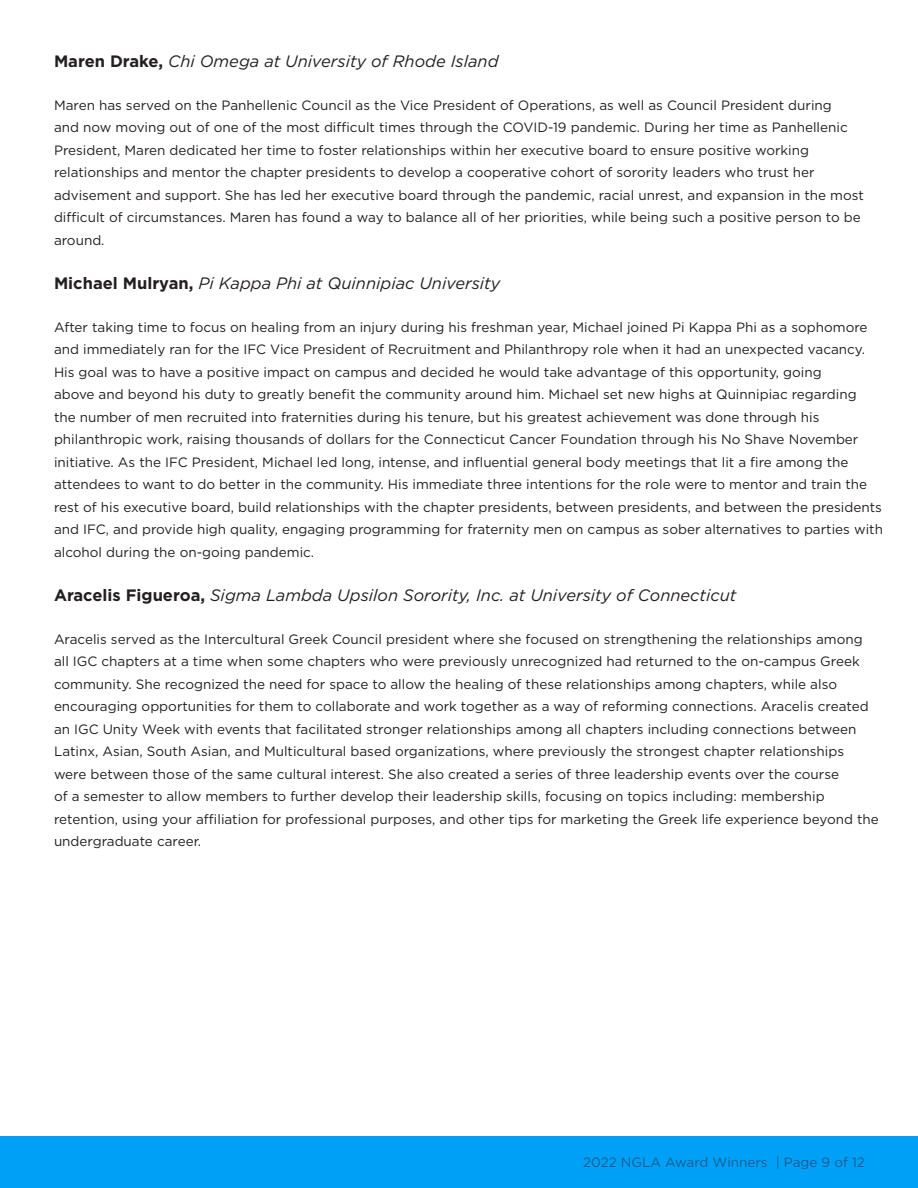
<style>
.page{position:relative;width:918px;height:1188px;background:#fff}
.page>*{position:absolute;margin:0;border:0;box-sizing:border-box;transform-origin:0 0}
.t1{font:italic 16.5px "Gotham";color:#231f20}
.t2{font:13.5px/22.5px "Gotham";color:#231f20}
.t3{font:13.5px "Gotham";color:#175d91}
.s1{font-weight:700;font-style:normal}
</style>
<div class="page">
<div style="left:0;top:1136px;width:918px;height:52px;background:#00a0f7"></div>
<p class="t1" style="left:54px;top:51px;width:446px"><span class="s1">Maren Drake,</span> Chi Omega at University of Rhode Island</p>
<p class="t2" style="left:54px;top:94px;width:811px">Maren has served on the Panhellenic Council as the Vice President of Operations, as well as Council President during<br>and now moving out of one of the most difficult times through the COVID-19 pandemic. During her time as Panhellenic President, Maren dedicated her time to foster relationships within her executive board to ensure positive working relationships and mentor the chapter presidents to develop a cooperative cohort of sorority leaders who trust her advisement and support. She has led her executive board through the pandemic, racial unrest, and expansion in the most difficult of circumstances. Maren has found a way to balance all of her priorities, while being such a positive person to be around.</p>
<p class="t1" style="left:54px;top:273px;width:448px"><span class="s1">Michael Mulryan,</span> Pi Kappa Phi at Quinnipiac University</p>
<p class="t2" style="left:54px;top:316px;width:830px">After taking time to focus on healing from an injury during his freshman year, Michael joined Pi Kappa Phi as a sophomore and immediately ran for the IFC Vice President of Recruitment and Philanthropy role when it had an unexpected vacancy.<br>His goal was to have a positive impact on campus and decided he would take advantage of this opportunity, going<br>above and beyond his duty to greatly benefit the community around him. Michael set new highs at Quinnipiac regarding<br>the number of men recruited into fraternities during his tenure, but his greatest achievement was done through his philanthropic work, raising thousands of dollars for the Connecticut Cancer Foundation through his No Shave November initiative. As the IFC President, Michael led long, intense, and influential general body meetings that lit a fire among the attendees to want to do better in the community. His immediate three intentions for the role were to mentor and train the rest of his executive board, build relationships with the chapter presidents, between presidents, and between the presidents and IFC, and provide high quality, engaging programming for fraternity men on campus as sober alternatives to parties with alcohol during the on-going pandemic.</p>
<p class="t1" style="left:54px;top:585px;width:684px"><span class="s1">Aracelis Figueroa,</span> Sigma Lambda Upsilon Sorority, Inc. at University of Connecticut</p>
<p class="t2" style="left:54px;top:628px;width:826px">Aracelis served as the Intercultural Greek Council president where she focused on strengthening the relationships among all IGC chapters at a time when some chapters who were previously unrecognized had returned to the on-campus Greek community. She recognized the need for space to allow the healing of these relationships among chapters, while also encouraging opportunities for them to collaborate and work together as a way of reforming connections. Aracelis created an IGC Unity Week with events that facilitated stronger relationships among all chapters including connections between Latinx, Asian, South Asian, and Multicultural based organizations, where previously the strongest chapter relationships were between those of the same cultural interest. She also created a series of three leadership events over the course<br>of a semester to allow members to further develop their leadership skills, focusing on topics including: membership retention, using your affiliation for professional purposes, and other tips for marketing the Greek life experience beyond the undergraduate career.</p>
<p class="t3" style="left:583px;top:1153px;width:284px">2022 NGLA Award Winners | Page 9 of 12</p>
</div>
